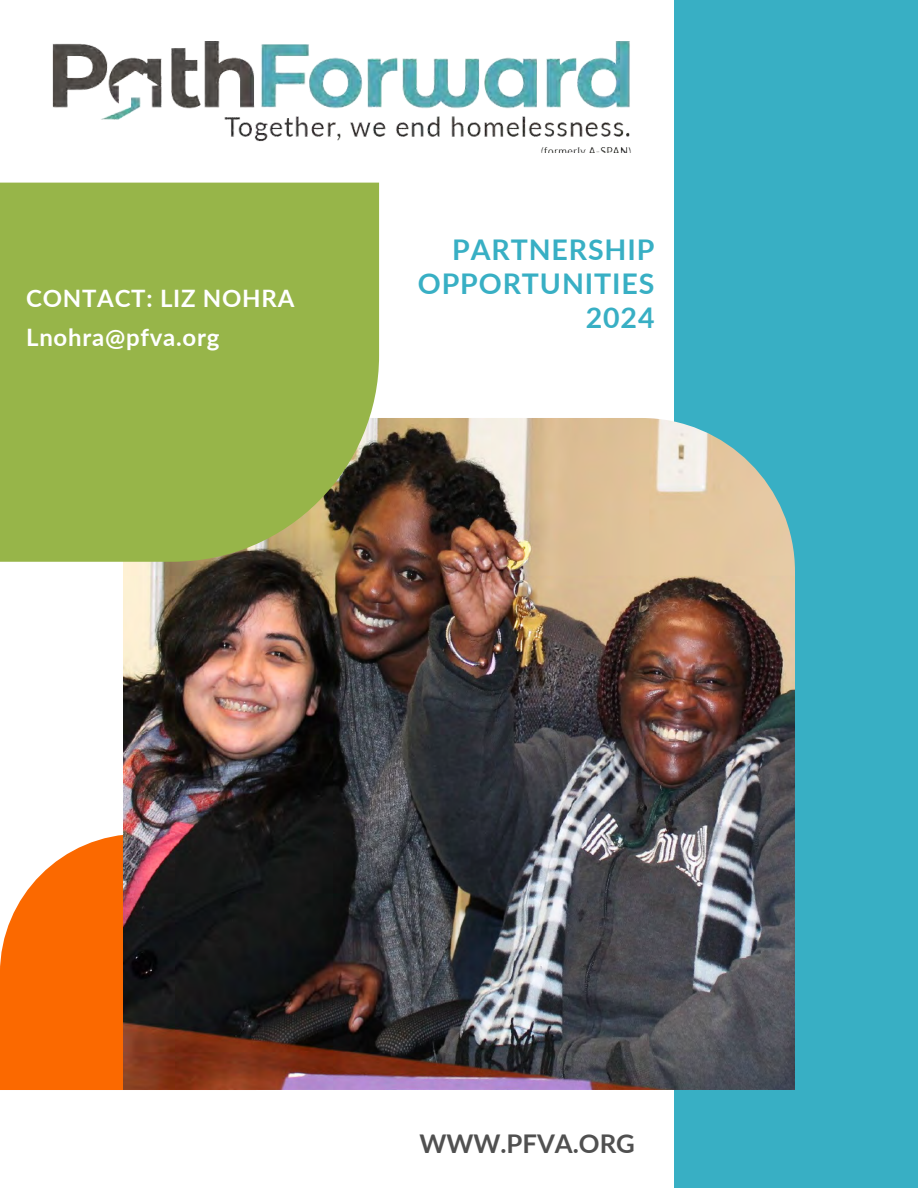
<style>
.page{position:relative;width:918px;height:1188px;background:#fff}
.page>*{position:absolute;margin:0;border:0;box-sizing:border-box;transform-origin:0 0}
.t1{font:700 28.5px/33.8px "Lato";letter-spacing:.03em;color:#38afc4;text-align:right}
.t2{font:700 25.8px "Lato";color:#505050}
.t3{font:700 24px "Lato";letter-spacing:.03em;color:#fff}
</style>
<div class="page">
<div style="left:674px;top:0;width:244px;height:1188px;background:#38afc4"></div>
<svg style="left:0;top:835px;width:123px;height:255px;background:#fb7c20"></svg>
<img style="left:123px;top:418px;width:672px;height:672px">
<div style="left:0;top:183px;width:379px;height:379px;background:#97b549"></div>
<img style="left:52px;top:41px;width:579px;height:112px">
<p class="t3" style="left:26px;top:284px;width:270px">CONTACT: LIZ NOHRA</p>
<p class="t3" style="left:26px;top:322px;width:195px">Lnohra@pfva.org</p>
<p class="t1" style="left:418px;top:232px;width:238px">PARTNERSHIP<br>OPPORTUNITIES</p>
<p class="t1" style="left:586px;top:300px;width:70px">2024</p>
<p class="t2" style="left:419px;top:1127px;width:217px">WWW.PFVA.ORG</p>
</div>
